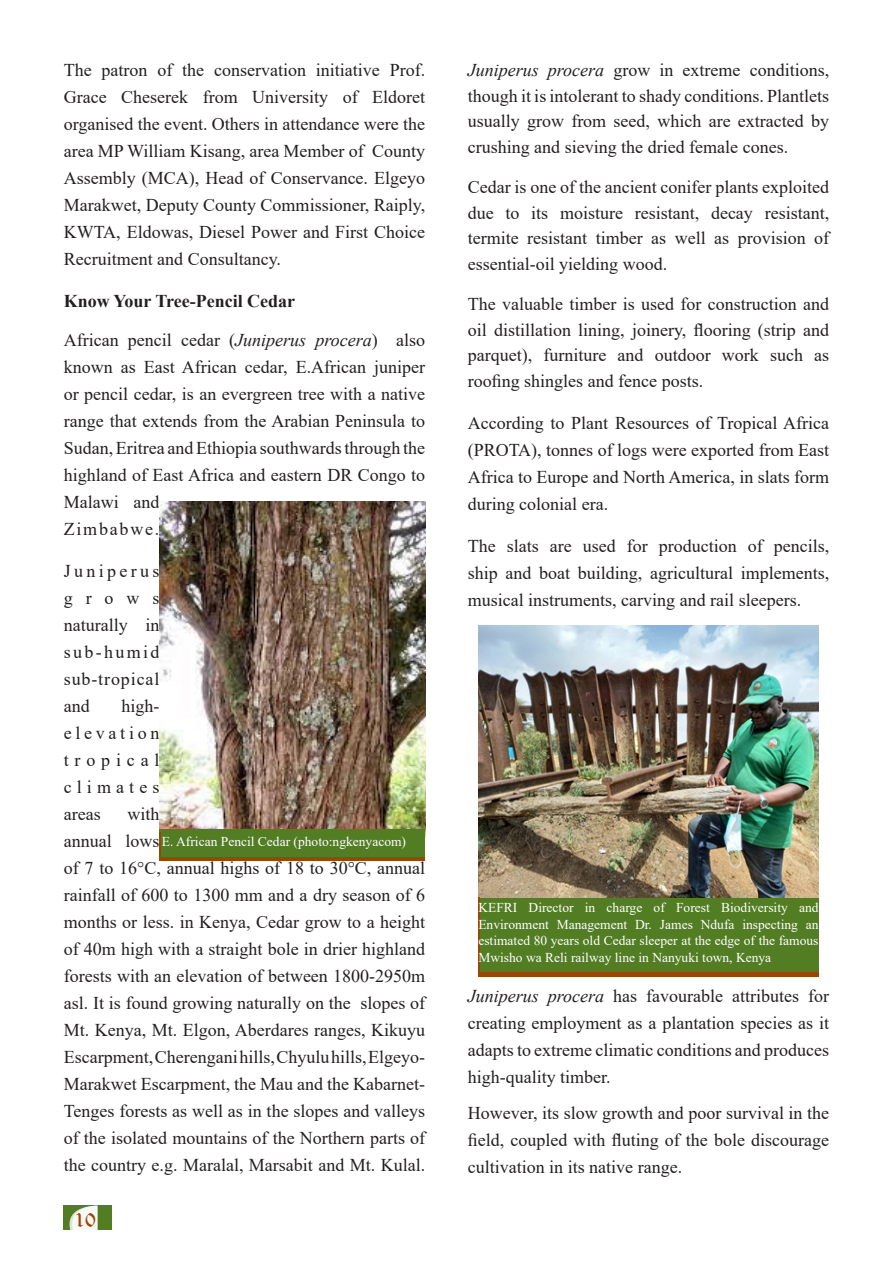
<style>
.page{position:relative;width:893px;height:1263px;background:#fff}
.page>*{position:absolute;margin:0;border:0;box-sizing:border-box;transform-origin:0 0}
.t1{font:21px "Old English Text";color:#994606}
.t2{font:18px/27px "Times New Roman";color:#231f20;text-align:justify}
.t3{font:700 18px "Times New Roman";color:#231f20}
.t4{font:13.5px/16.5px "Times New Roman";color:#fff;text-align:justify}
.s1{font-style:italic}
</style>
<div class="page">
<div style="left:64px;top:1205px;width:48px;height:25px;background:#527d23"></div>
<svg style="left:69px;top:1205px;width:29px;height:25px"></svg>
<img style="left:478px;top:625px;width:340px;height:272px">
<hr style="left:478px;top:897px;width:2px;height:79px;background:#994606">
<svg style="left:480px;top:971px;width:338px;height:5px;background:#8a510b"></svg>
<div style="left:480px;top:897px;width:338px;height:74px;background:#527d23"></div>
<img style="left:159px;top:502px;width:266px;height:327px">
<div style="left:159px;top:829px;width:266px;height:29px;background:#527d23"></div>
<hr style="left:159px;top:832px;width:2px;height:29px;background:#994606">
<hr style="left:159px;top:857px;width:266px;height:4px;background:#994606">
<p class="t2" style="left:64px;top:56px;width:363px">The patron of the conservation initiative Prof.<br>Grace Cheserek from University of Eldoret organised the event. Others in attendance were the area MP William Kisang, area Member of County Assembly (MCA), Head of Conservance. Elgeyo Marakwet, Deputy County Commissioner, Raiply, KWTA, Eldowas, Diesel Power and First Choice Recruitment and Consultancy.</p>
<p class="t3" style="left:64px;top:288px;width:233px">Know Your Tree-Pencil Cedar</p>
<p class="t2" style="left:64px;top:326px;width:363px;text-align:left">African pencil cedar (<span class="s1">Juniperus procera</span>) also known as East African cedar, E.African juniper or pencil cedar, is an evergreen tree with a native range that extends from the Arabian Peninsula to Sudan, Eritrea and Ethiopia southwards through the highland of East Africa and eastern DR Congo to Malawi and<br>Zimbabwe.</p>
<p class="t2" style="left:64px;top:557px;width:97px">Juniperus grows naturally in sub-humid sub-tropical and</p>
<p class="t2" style="left:64px;top:692px;width:97px;text-indent:58px">high&shy;elevation tropical climates areas</p>
<p class="t2" style="left:64px;top:800px;width:363px;text-align:left;text-indent:64px">with<br>annual lows<br>of 7 to 16°C, annual highs of 18 to 30°C, annual rainfall of 600 to 1300 mm and a dry season of 6 months or less. in Kenya, Cedar grow to a height of 40m high with a straight bole in drier highland forests with an elevation of between 1800-2950m asl. It is found growing naturally on the slopes of Mt. Kenya, Mt. Elgon, Aberdares ranges, Kikuyu Escarpment, Cherengani hills, Chyulu hills, Elgeyo-Marakwet Escarpment, the Mau and the Kabarnet-Tenges forests as well as in the slopes and valleys of the isolated mountains of the Northern parts of the country e.g. Maralal, Marsabit and Mt. Kulal.</p>
<p class="t4" style="left:162px;top:833px;width:246px">E. African Pencil Cedar (photo:ngkenyacom)</p>
<p class="t1" style="left:74px;top:1206px;width:23px">10</p>
<p class="t2" style="left:468px;top:57px;width:363px;line-height:25.5px"><span class="s1">Juniperus procera</span> grow in extreme conditions, though it is intolerant to shady conditions. Plantlets usually grow from seed, which are extracted by crushing and sieving the dried female cones.</p>
<p class="t2" style="left:468px;top:174px;width:363px;line-height:25.5px">Cedar is one of the ancient conifer plants exploited due to its moisture resistant, decay resistant, termite resistant timber as well as provision of essential-oil yielding wood.</p>
<p class="t2" style="left:468px;top:291px;width:363px;line-height:25.5px">The valuable timber is used for construction and oil distillation lining, joinery, flooring (strip and parquet), furniture and outdoor work such as roofing shingles and fence posts.</p>
<p class="t2" style="left:468px;top:409px;width:363px">According to Plant Resources of Tropical Africa (PROTA), tonnes of logs were exported from East Africa to Europe and North America, in slats form during colonial era.</p>
<p class="t2" style="left:468px;top:532px;width:363px">The slats are used for production of pencils, ship and boat building, agricultural implements, musical instruments, carving and rail sleepers.</p>
<p class="t4" style="left:478px;top:899px;width:342px">KEFRI Director in charge of Forest Biodiversity and Environment Management Dr. James Ndufa inspecting an estimated 80 years old Cedar sleeper at the edge of the famous Mwisho wa Reli railway line in Nanyuki town, Kenya</p>
<p class="t2" style="left:468px;top:982px;width:363px"><span class="s1">Juniperus procera</span> has favourable attributes for creating employment as a plantation species as it adapts to extreme climatic conditions and produces high-quality timber.</p>
<p class="t2" style="left:468px;top:1099px;width:363px">However, its slow growth and poor survival in the field, coupled with fluting of the bole discourage cultivation in its native range.</p>
</div>
